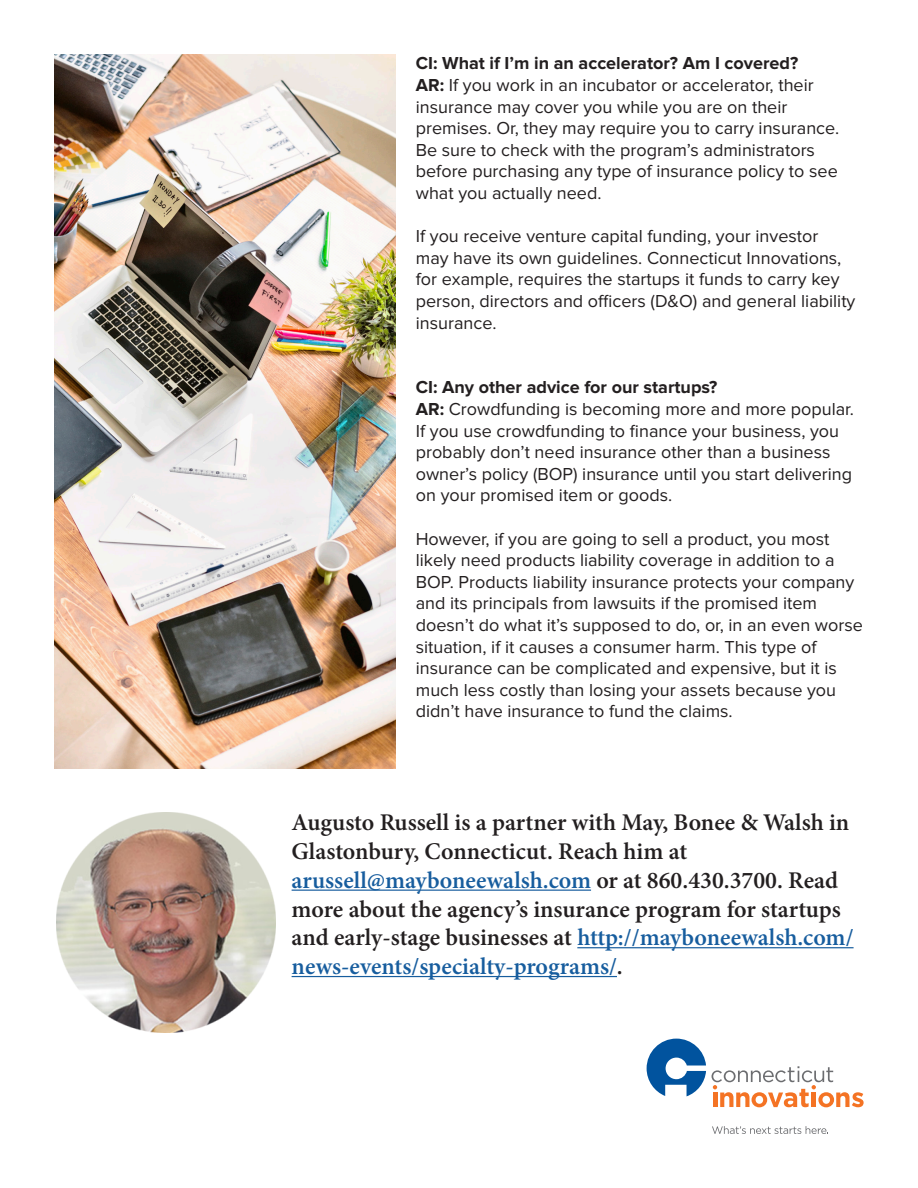
<style>
.page{position:relative;width:918px;height:1188px;background:#fff}
.page>*{position:absolute;margin:0;border:0;box-sizing:border-box;transform-origin:0 0}
.Paragraph_Style_1{font:600 24px/28.8px "Minion Pro";color:#231f20}
.Paragraph_Style_1-2{font:18px/21.6px "Proxima Nova";color:#231f20}
.Paragraph_Style_1-3{font:700 18px "Proxima Nova";color:#231f20}
.s1{font-weight:700}
.s2{color:#175d9e}
</style>
<div class="page">
<img style="left:56px;top:813px;width:220px;height:219px">
<hr style="left:292px;top:890px;width:299px;height:1px;background:#175d9e">
<hr style="left:577px;top:947px;width:277px;height:1px;background:#175d9e">
<hr style="left:292px;top:976px;width:325px;height:1px;background:#175d9e">
<svg style="left:647px;top:1039px;width:59px;height:57px"></svg>
<svg style="left:712px;top:1066px;width:152px;height:41px"></svg>
<svg style="left:712px;top:1126px;width:116px;height:8px"></svg>
<img style="left:54px;top:54px;width:342px;height:715px">
<p class="Paragraph_Style_1-3" style="left:416px;top:55px;width:384px">CI: What if I’m in an accelerator? Am I covered?</p>
<p class="Paragraph_Style_1-2" style="left:416px;top:75px;width:425px"><span class="s1">AR:</span> If you work in an incubator or accelerator, their insurance may cover you while you are on their premises. Or, they may require you to carry insurance.<br>Be sure to check with the program’s administrators before purchasing any type of insurance policy to see what you actually need.</p>
<p class="Paragraph_Style_1-2" style="left:416px;top:226px;width:441px">If you receive venture capital funding, your investor may have its own guidelines. Connecticut Innovations, for example, requires the startups it funds to carry key person, directors and officers (D&amp;O) and general liability insurance.</p>
<p class="Paragraph_Style_1-3" style="left:416px;top:379px;width:303px">CI: Any other advice for our startups?</p>
<p class="Paragraph_Style_1-2" style="left:416px;top:399px;width:440px"><span class="s1">AR:</span> Crowdfunding is becoming more and more popular.<br>If you use crowdfunding to finance your business, you probably don’t need insurance other than a business owner’s policy (BOP) insurance until you start delivering on your promised item or goods.</p>
<p class="Paragraph_Style_1-2" style="left:416px;top:529px;width:449px">However, if you are going to sell a product, you most likely need products liability coverage in addition to a BOP. Products liability insurance protects your company and its principals from lawsuits if the promised item doesn’t do what it’s supposed to do, or, in an even worse situation, if it causes a consumer harm. This type of insurance can be complicated and expensive, but it is much less costly than losing your assets because you didn’t have insurance to fund the claims.</p>
<p class="Paragraph_Style_1" style="left:292px;top:808px;width:559px">Augusto Russell is a partner with May, Bonee &amp; Walsh in<br>Glastonbury, Connecticut. Reach him at</p>
<p class="Paragraph_Style_1" style="left:292px;top:866px;width:563px"><span class="s2">arussell@mayboneewalsh.com</span> or at 860.430.3700. Read more about the agency’s insurance program for startups and early-stage businesses at <span class="s2">http://mayboneewalsh.com/ news-events/specialty-programs/</span>.</p>
</div>
